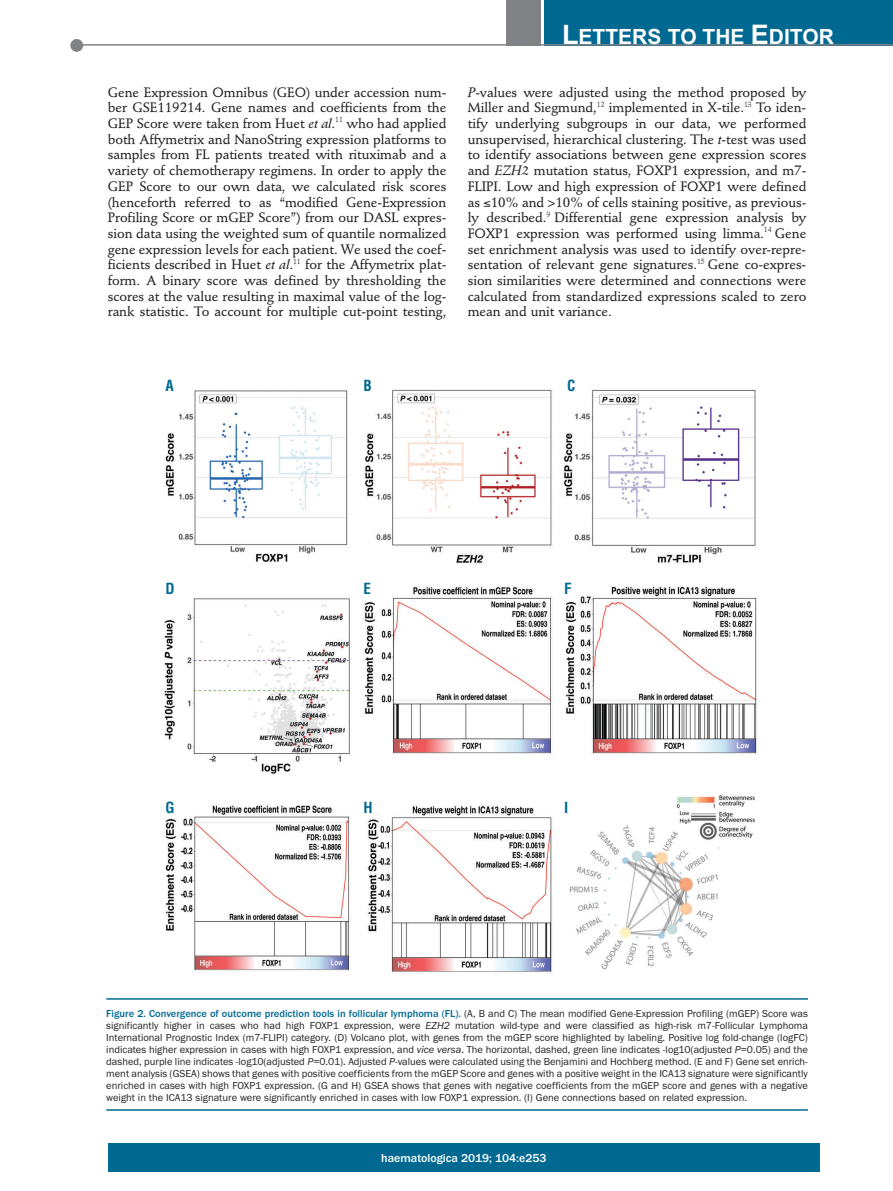
<style>
.page{position:relative;width:893px;height:1191px;background:#fff}
.page>*{position:absolute;margin:0;border:0;box-sizing:border-box;transform-origin:0 0}
.t1{font:700 21px "Arial";color:#fff}
.t2{font:700 condensed 15px "Helvetica";color:#006991}
.t3{font:500 13.5px/15.8px "Stempel Schneidler";letter-spacing:-.005em;color:#231f20;text-align:justify}
.t4{font:500 12px "Franklin Gothic";color:#fff}
.t5{font:10.5px/12px "Franklin Gothic";color:#231f20;text-align:justify}
.s1{font-size:27px}
.s2{font-family:"Stempel Schneidler Med";font-weight:400;font-style:italic}
.s3{font-weight:500;color:#006991}
.s4{font-style:italic}
</style>
<div class="page">
<div style="left:107px;top:1143px;width:713px;height:28px;background:#006991"></div>
<div style="left:544px;top:0;width:349px;height:45px;background:#006991"></div>
<div style="left:506px;top:0;width:34px;height:45px;background:#808285"></div>
<div style="left:70px;top:39px;width:13px;height:13px;background:#808285;border-radius:50%"></div>
<hr style="left:78px;top:44px;width:815px;height:2px;background:#808285">
<img style="left:164px;top:389px;width:594px;height:583px">
<hr style="left:106px;top:998px;width:702px;height:1px;background:#006991">
<hr style="left:106px;top:1109px;width:702px;height:1px;background:#006991">
<h1 class="t1" style="left:562px;top:25px;width:273px"><span class="s1">L</span>ETTERS TO THE <span class="s1">E</span>DITOR</h1>
<p class="t3" style="left:108px;top:86px;width:340px">Gene Expression Omnibus (GEO) under accession num&shy;ber GSE119214. Gene names and coefficients from the GEP Score were taken from Huet <span class="s2">et al</span>.<sup>11</sup> who had applied both Affymetrix and NanoString expression platforms to samples from FL patients treated with rituximab and a variety of chemotherapy regimens. In order to apply the GEP Score to our own data, we calculated risk scores (henceforth referred to as “modified Gene-Expression Profiling Score or mGEP Score”) from our DASL expres&shy;sion data using the weighted sum of quantile normalized gene expression levels for each patient. We used the coef&shy;ficients described in Huet <span class="s2">et al</span>.<sup>11</sup> for the Affymetrix plat&shy;form. A binary score was defined by thresholding the scores at the value resulting in maximal value of the log&shy;rank statistic. To account for multiple cut-point testing,</p>
<p class="t3" style="left:468px;top:86px;width:340px"><span class="s2">P</span>-values were adjusted using the method proposed by Miller and Siegmund,<sup>12</sup> implemented in X-tile.<sup>13</sup> To iden&shy;tify underlying subgroups in our data, we performed unsupervised, hierarchical clustering. The <span class="s2">t</span>-test was used to identify associations between gene expression scores and <span class="s2">EZH2</span> mutation status, FOXP1 expression, and m7- FLIPI. Low and high expression of FOXP1 were defined as ≤10% and &gt;10% of cells staining positive, as previous&shy;ly described.<sup>9</sup> Differential gene expression analysis by FOXP1 expression was performed using limma.<sup>14</sup> Gene set enrichment analysis was used to identify over-repre&shy;sentation of relevant gene signatures.<sup>15</sup> Gene co-expres&shy;sion similarities were determined and connections were calculated from standardized expressions scaled to zero mean and unit variance.</p>
<p class="t2" style="left:165px;top:377px;width:10px">A</p>
<p class="t2" style="left:363px;top:377px;width:10px">B</p>
<p class="t2" style="left:567px;top:377px;width:10px">C</p>
<p class="t2" style="left:165px;top:580px;width:11px">D</p>
<p class="t2" style="left:363px;top:580px;width:9px">E</p>
<p class="t2" style="left:564px;top:580px;width:9px">F</p>
<p class="t2" style="left:165px;top:799px;width:11px">G</p>
<p class="t2" style="left:363px;top:799px;width:11px">H</p>
<p class="t2" style="left:564px;top:799px;width:6px">I</p>
<p class="t5" style="left:106px;top:1007px;width:703px"><span class="s3">Figure 2. Convergence of outcome prediction tools in follicular lymphoma (FL).</span> (A, B and C) The mean modified Gene-Expression Profiling (mGEP) Score was significantly higher in cases who had high FOXP1 expression, were <span class="s4">EZH2</span> mutation wild-type and were classified as high-risk m7-Follicular Lymphoma International Prognostic Index (m7-FLIPI) category. (D) Volcano plot, with genes from the mGEP score highlighted by labeling. Positive log fold-change (logFC) indicates higher expression in cases with high FOXP1 expression, and <span class="s4">vice versa</span>. The horizontal, dashed, green line indicates -log10(adjusted <span class="s4">P</span>=0.05) and the dashed, purple line indicates -log10(adjusted <span class="s4">P</span>=0.01). Adjusted <span class="s4">P</span>-values were calculated using the Benjamini and Hochberg method. (E and F) Gene set enrich&shy;ment analysis (GSEA) shows that genes with positive coefficients from the mGEP Score and genes with a positive weight in the ICA13 signature were significantly enriched in cases with high FOXP1 expression. (G and H) GSEA shows that genes with negative coefficients from the mGEP score and genes with a negative weight in the ICA13 signature were significantly enriched in cases with low FOXP1 expression. (I) Gene connections based on related expression.</p>
<p class="t4" style="left:381px;top:1150px;width:167px">haematologica 2019; 104:e253</p>
</div>
